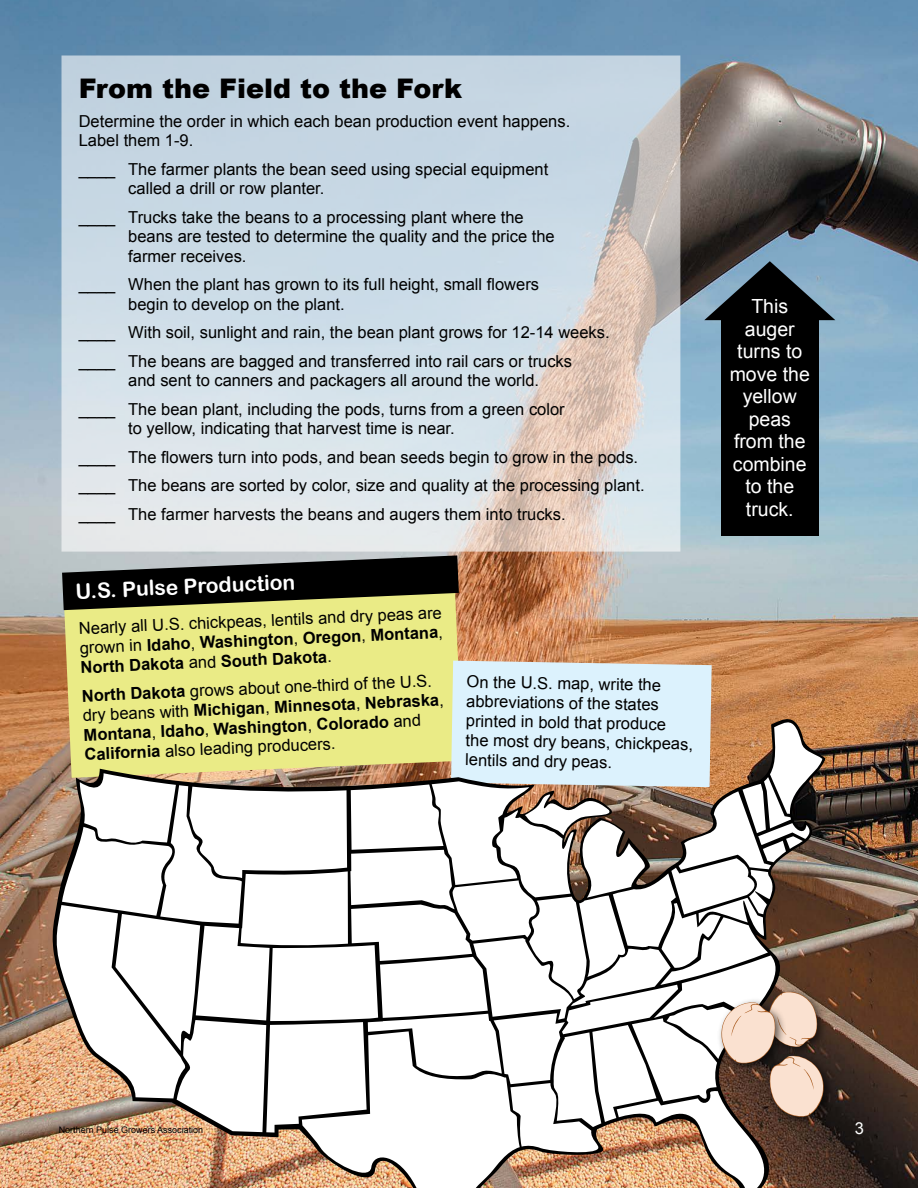
<style>
.page{position:relative;width:918px;height:1188px;background:#fff}
.page>*{position:absolute;margin:0;border:0;box-sizing:border-box;transform-origin:0 0}
.t1{font:900 27px "Arial";color:#000}
.t2{font:21px "Arial Rounded MT Bold";color:#fff}
.t3{font:19.5px/22.5px "Arial";color:#fff;text-align:center}
.t4{font:16.5px/19.5px "Arial";color:#000}
.t5{font:700 16.5px/19.6px "Arial";color:#000}
.t6{font:16.5px "Arial";color:#fff}
.t7{font:9px "Arial";color:#000}
.s1{font-weight:700}
.s2{font-weight:400}
</style>
<div class="page">
<img style="left:0;top:0;width:918px;height:1188px">
<div style="left:64px;top:586px;width:398px;height:125px;background:#eaeb86"></div>
<svg style="left:62px;top:56px;width:618px;height:496px;background:#d0d9e0"></svg>
<svg style="left:62px;top:555px;width:397px;height:55px;background:#434436"></svg>
<div style="left:451px;top:661px;width:261px;height:50px;background:#dcf2fd"></div>
<img style="left:51px;top:715px;width:771px;height:473px">
<div style="left:764px;top:987px;width:65px;height:71px;background:#000;opacity:.6"></div>
<div style="left:717px;top:997px;width:69px;height:78px;background:#000;opacity:.6"></div>
<div style="left:765px;top:1051px;width:70px;height:77px;background:#000;opacity:.6"></div>
<svg style="left:721px;top:992px;width:103px;height:125px;background:#af9789"></svg>
<svg style="left:704px;top:261px;width:131px;height:59px;background:#455662"></svg>
<div style="left:721px;top:313px;width:97px;height:223px;background:#000"></div>
<h1 class="t1" style="left:79px;top:69px;width:385px">From the Field to the Fork</h1>
<p class="t4" style="left:79px;top:111px;width:493px">Determine the order in which each bean production event happens.<br>Label them 1-9.</p>
<p class="t4" style="left:128px;top:159px;width:422px">The farmer plants the bean seed using special equipment called a drill or row planter.</p>
<p class="t4" style="left:128px;top:207px;width:428px">Trucks take the beans to a processing plant where the beans are tested to determine the quality and the price the farmer receives.</p>
<p class="t4" style="left:128px;top:275px;width:412px">When the plant has grown to its full height, small flowers begin to develop on the plant.</p>
<p class="t4" style="left:128px;top:318px;width:483px;line-height:28.5px">With soil, sunlight and rain, the bean plant grows for 12-14 weeks.<br>The beans are bagged and transferred into rail cars or trucks</p>
<p class="t4" style="left:128px;top:366px;width:438px;line-height:28.5px">and sent to canners and packagers all around the world.<br>The bean plant, including the pods, turns from a green color</p>
<p class="t4" style="left:128px;top:414px;width:518px;line-height:28.5px">to yellow, indicating that harvest time is near.<br>The flowers turn into pods, and bean seeds begin to grow in the pods.<br>The beans are sorted by color, size and quality at the processing plant.<br>The farmer harvests the beans and augers them into trucks.</p>
<p class="t2" style="left:75px;top:580px;width:221px;rotate:-3deg">U.S. Pulse Production</p>
<p class="t4" style="left:79px;top:617px;width:365px;text-align:justify;rotate:-2deg">Nearly all U.S. chickpeas, lentils and dry peas are grown in <span class="s1">Idaho</span>, <span class="s1">Washington</span>, <span class="s1">Oregon</span>, <span class="s1">Montana</span>, <span class="s1">North Dakota</span> and <span class="s1">South Dakota</span>.</p>
<p class="t5" style="left:82px;top:684px;width:363px;rotate:-2deg">North Dakota <span class="s2">grows about one-third of the U.S. dry beans with</span> Michigan<span class="s2">,</span> Minnesota<span class="s2">,</span> Nebraska<span class="s2">, </span>Montana<span class="s2">,</span> Idaho<span class="s2">,</span> Washington<span class="s2">,</span> Colorado <span class="s2">and </span>California <span class="s2">also leading producers.</span></p>
<p class="t4" style="left:467px;top:672px;width:229px;rotate:1deg">On the U.S. map, write the abbreviations of the states printed in bold that produce<br>the most dry beans, chickpeas, lentils and dry peas.</p>
<p class="t3" style="left:730px;top:295px;width:82px">This auger turns to move the yellow peas from the combine to the truck.</p>
<p class="t7" style="left:59px;top:1123px;width:146px">Northern Pulse Growers Association</p>
<p class="t6" style="left:855px;top:1117px;width:11px">3</p>
</div>
